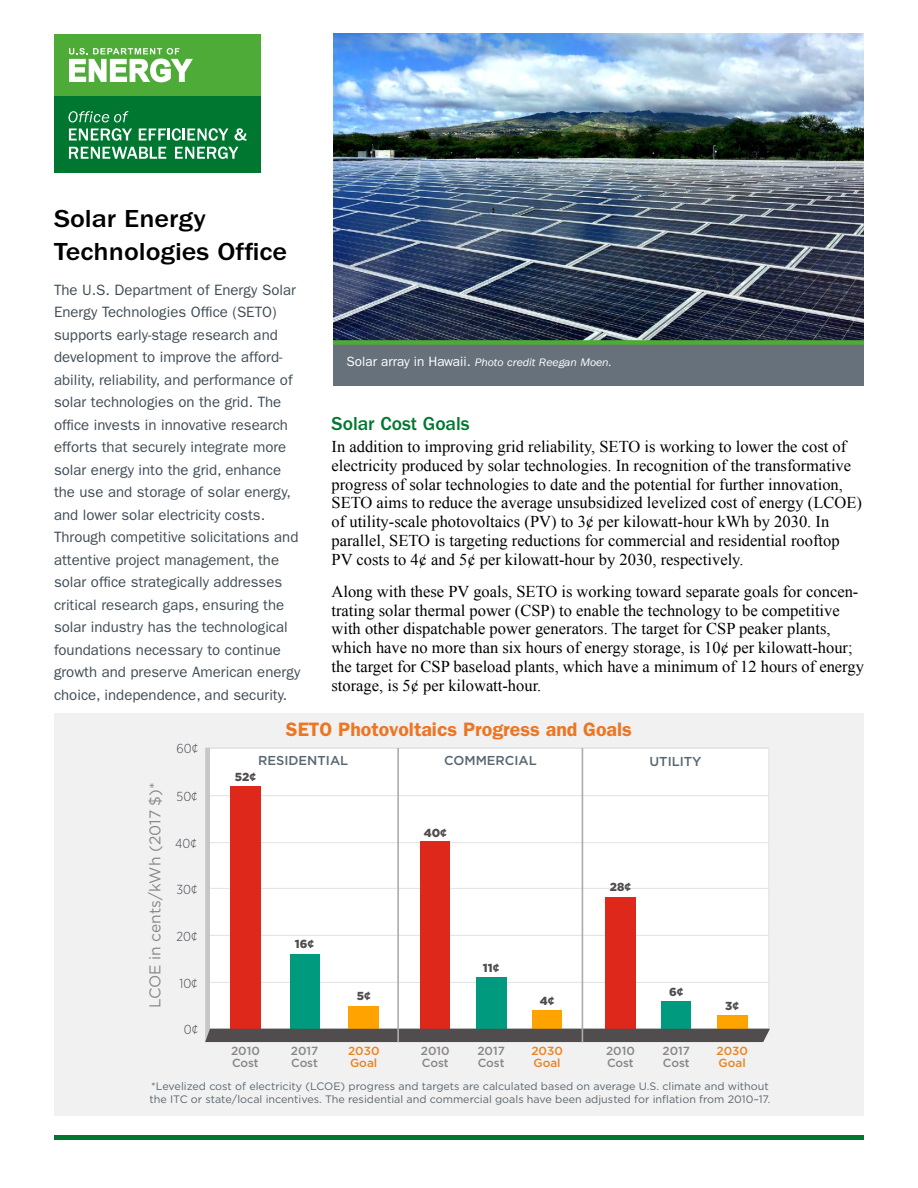
<style>
.page{position:relative;width:918px;height:1188px;background:#fff}
.page>*{position:absolute;margin:0;border:0;box-sizing:border-box;transform-origin:0 0}
.t1{font:500 25.5px/33px "ITC Franklin Gothic Std";color:#000;scale:1.1 1}
.t2{font:600 19.5px "ITC Franklin Gothic Std";color:#ec7624}
.t3{font:500 19.5px "ITC Franklin Gothic Std";color:#007730}
.body_text{font:16.5px/18.8px "Times New Roman";color:#000}
.t4{font:15.6px "Gotham";color:#888686}
.intro_statement{font:15px/22.5px "ITC Franklin Gothic Std";color:#414d56}
.t5{font:300 13.05px "Gotham Narrow";color:#464850}
.t6{font:500 12.9px "Gotham";color:#596670}
.t7{font:500 11.7px/11.7px "Gotham";letter-spacing:-.005em;color:#888686}
.t8{font:500 11.7px/11.7px "Gotham";color:#ea8321}
.t9{font:900 11.7px "Gotham";color:#514d4e}
.caption_reverse{font:italic 11.25px "ITC Franklin Gothic Std";color:#fff;scale:1.05 1}
.t10{font:10.8px/12.9px "Gotham";color:#596670}
.s1{font-style:normal;font-size:13.5px}
</style>
<div class="page">
<img style="left:333px;top:34px;width:531px;height:306px">
<div style="left:333px;top:343px;width:531px;height:43px;background:#67717b"></div>
<div style="left:333px;top:340px;width:531px;height:5px;background:#4fab38"></div>
<div style="left:54px;top:713px;width:810px;height:403px;background:#f1f1f1"></div>
<div style="left:205px;top:748px;width:565px;height:281px;background:#fff"></div>
<div style="left:605px;top:898px;width:31px;height:131px;background:#de281b"></div>
<div style="left:421px;top:841px;width:29px;height:188px;background:#de281b"></div>
<div style="left:230px;top:786px;width:31px;height:243px;background:#de281b"></div>
<div style="left:662px;top:1002px;width:29px;height:27px;background:#009b7e"></div>
<div style="left:476px;top:977px;width:30px;height:52px;background:#009b7e"></div>
<div style="left:290px;top:954px;width:29px;height:75px;background:#009b7e"></div>
<div style="left:717px;top:1015px;width:30px;height:14px;background:#ffa300"></div>
<div style="left:533px;top:1011px;width:29px;height:18px;background:#ffa300"></div>
<div style="left:349px;top:1006px;width:30px;height:23px;background:#ffa300"></div>
<div style="left:205px;top:1029px;width:565px;height:13px;background:#514d4e"></div>
<hr style="left:397px;top:748px;width:2px;height:294px;background:#afaba9">
<hr style="left:582px;top:748px;width:1px;height:294px;background:#afaba9">
<div style="left:54px;top:34px;width:207px;height:64px;background:#4fab38"></div>
<svg style="left:69px;top:48px;width:124px;height:34px"></svg>
<div style="left:54px;top:97px;width:207px;height:76px;background:#007730"></div>
<svg style="left:69px;top:111px;width:59px;height:11px"></svg>
<svg style="left:69px;top:128px;width:63px;height:13px"></svg>
<svg style="left:139px;top:128px;width:89px;height:13px"></svg>
<svg style="left:234px;top:128px;width:12px;height:13px"></svg>
<svg style="left:69px;top:147px;width:97px;height:12px"></svg>
<svg style="left:175px;top:147px;width:63px;height:12px"></svg>
<hr style="left:54px;top:1135px;width:810px;height:4px;background:#007730">
<p class="t1" style="left:54px;top:202px;width:214px">Solar Energy<br>Technologies Office</p>
<p class="intro_statement" style="left:54px;top:279px;width:248px">The U.S. Department of Energy Solar Energy Technologies Office (SETO) supports early-stage research and development to improve the afford&shy;ability, reliability, and performance of solar technologies on the grid. The office invests in innovative research efforts that securely integrate more solar energy into the grid, enhance the use and storage of solar energy, and lower solar electricity costs.<br>Through competitive solicitations and attentive project management, the solar office strategically addresses critical research gaps, ensuring the solar industry has the technological foundations necessary to continue growth and preserve American energy choice, independence, and security.</p>
<p class="caption_reverse" style="left:346px;top:356px;width:254px"><span class="s1">Solar array in Hawaii.</span> Photo credit Reegan Moen.</p>
<h1 class="t3" style="left:332px;top:413px;width:140px">Solar Cost Goals</h1>
<p class="body_text" style="left:332px;top:437px;width:532px">In addition to improving grid reliability, SETO is working to lower the cost of electricity produced by solar technologies. In recognition of the transformative progress of solar technologies to date and the potential for further innovation, SETO aims to reduce the average unsubsidized levelized cost of energy (LCOE) of utility-scale photovoltaics (PV) to 3¢ per kilowatt-hour kWh by 2030. In parallel, SETO is targeting reductions for commercial and residential rooftop PV costs to 4¢ and 5¢ per kilowatt-hour by 2030, respectively.</p>
<p class="body_text" style="left:332px;top:582px;width:534px">Along with these PV goals, SETO is working toward separate goals for concen&shy;trating solar thermal power (CSP) to enable the technology to be competitive with other dispatchable power generators. The target for CSP peaker plants, which have no more than six hours of energy storage, is 10¢ per kilowatt-hour; the target for CSP baseload plants, which have a minimum of 12 hours of energy storage, is 5¢ per kilowatt-hour.</p>
<h1 class="t2" style="left:286px;top:718px;width:348px">SETO Photovoltaics Progress and Goals</h1>
<p class="t4" style="left:145px;top:1008px;width:227px;rotate:-90deg">LCOE in cents/kWh (2017 $)*</p>
<p class="t5" style="left:177px;top:741px;width:23px">60¢</p>
<p class="t5" style="left:177px;top:788px;width:23px">50¢</p>
<p class="t5" style="left:175px;top:835px;width:23px">40¢</p>
<p class="t5" style="left:177px;top:882px;width:23px">30¢</p>
<p class="t5" style="left:177px;top:928px;width:23px">20¢</p>
<p class="t5" style="left:179px;top:975px;width:20px">10¢</p>
<p class="t5" style="left:184px;top:1022px;width:16px">0¢</p>
<p class="t6" style="left:258px;top:752px;width:92px">RESIDENTIAL</p>
<p class="t6" style="left:444px;top:752px;width:94px">COMMERCIAL</p>
<p class="t6" style="left:649px;top:753px;width:54px">UTILITY</p>
<p class="t9" style="left:235px;top:770px;width:23px">52¢</p>
<p class="t9" style="left:424px;top:827px;width:25px">40¢</p>
<p class="t9" style="left:610px;top:880px;width:23px">28¢</p>
<p class="t7" style="left:231px;top:1045px;width:30px">2010<br>Cost</p>
<p class="t9" style="left:295px;top:937px;width:21px">16¢</p>
<p class="t7" style="left:291px;top:1045px;width:29px">2017<br>Cost</p>
<p class="t9" style="left:357px;top:989px;width:16px">5¢</p>
<p class="t8" style="left:348px;top:1045px;width:33px">2030<br>Goal</p>
<p class="t7" style="left:421px;top:1045px;width:30px">2010<br>Cost</p>
<p class="t9" style="left:483px;top:961px;width:18px">11¢</p>
<p class="t7" style="left:477px;top:1045px;width:29px">2017<br>Cost</p>
<p class="t9" style="left:540px;top:994px;width:16px">4¢</p>
<p class="t8" style="left:531px;top:1045px;width:33px">2030<br>Goal</p>
<p class="t7" style="left:606px;top:1045px;width:30px">2010<br>Cost</p>
<p class="t9" style="left:669px;top:985px;width:16px">6¢</p>
<p class="t7" style="left:663px;top:1045px;width:29px">2017<br>Cost</p>
<p class="t9" style="left:725px;top:999px;width:15px">3¢</p>
<p class="t8" style="left:717px;top:1045px;width:33px">2030<br>Goal</p>
<p class="t10" style="left:150px;top:1080px;width:623px">*Levelized cost of electricity (LCOE) progress and targets are calculated based on average U.S. climate and without the ITC or state/local incentives. The residential and commercial goals have been adjusted for inflation from 2010–17.</p>
</div>
